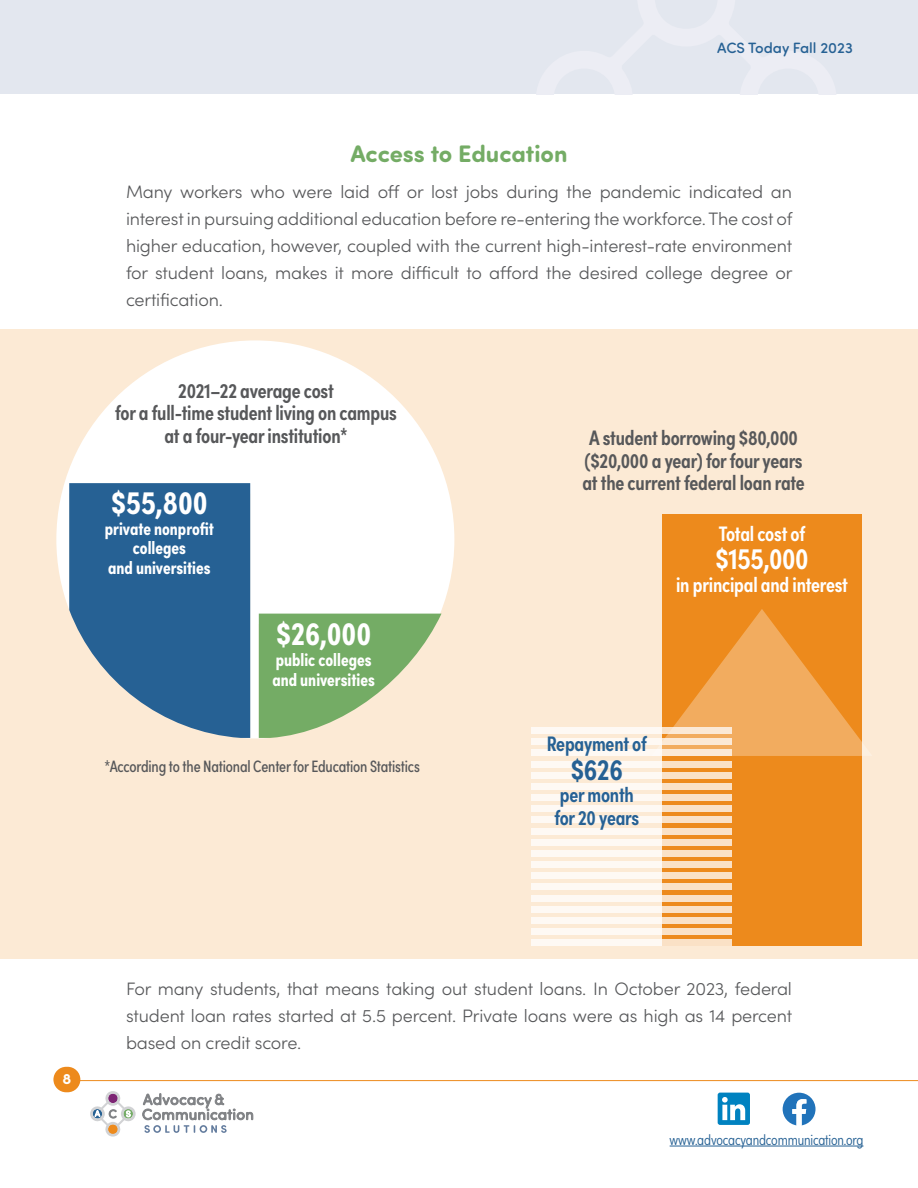
<style>
.page{position:relative;width:918px;height:1188px;background:#fff}
.page>*{position:absolute;margin:0;border:0;box-sizing:border-box;transform-origin:0 0}
.t1{font:700 33px "Sofia Pro Condensed";color:#fff}
.t2{font:600 30px "Sofia Pro Condensed";letter-spacing:-.01em;color:#fff}
.t3{font:600 30px "Sofia Pro Condensed";color:#266194}
.subhead_shading{font:700 24px "Sofia Pro Soft";color:#74ac65}
.t4{font:600 21px/22.5px "Sofia Pro Condensed";letter-spacing:-.01em;color:#57585a;text-align:center}
.t5{font:600 21px "Sofia Pro Condensed";letter-spacing:-.01em;color:#fff}
.t6{font:600 21px/22.5px "Sofia Pro Condensed";letter-spacing:-.01em;color:#266194}
.text{font:300 18px/27px "Sofia Pro";letter-spacing:-.01em;color:#57585a;text-align:justify}
.t7{font:700 18px/19.5px "Sofia Pro Condensed";color:#fff;text-align:center}
.t8{font:16.5px "Sofia Pro Condensed";letter-spacing:-.01em;color:#57585a}
.t9{font:300 15px "Sofia Pro Condensed";letter-spacing:-.01em;color:#266194}
.t10{font:500 15px "Sofia Pro Soft";color:#266194}
.t11{font:700 15px "Sofia Pro Soft";color:#fff}
</style>
<div class="page">
<div style="left:0;top:0;width:918px;height:94px;background:#e3e7ef"></div>
<hr style="left:75px;top:1080px;width:843px;height:1px;background:#ed8a1c">
<div style="left:53px;top:1067px;width:27px;height:25px;background:#ed8a1c;border-radius:13px"></div>
<svg style="left:143px;top:1093px;width:110px;height:40px"></svg>
<svg style="left:90px;top:1091px;width:46px;height:46px"></svg>
<hr style="left:670px;top:1146px;width:193px;height:1px;background:#266194">
<svg style="left:783px;top:1093px;width:33px;height:33px"></svg>
<svg style="left:718px;top:1093px;width:32px;height:32px"></svg>
<div style="left:0;top:329px;width:918px;height:629px;background:#fcead5"></div>
<div style="left:662px;top:514px;width:200px;height:432px;background:#ed8a1c"></div>
<div style="left:531px;top:739px;width:201px;height:6px;background:#fef9f4"></div>
<div style="left:531px;top:728px;width:201px;height:6px;background:#fef9f4"></div>
<svg style="left:531px;top:761px;width:201px;height:6px"></svg>
<svg style="left:531px;top:772px;width:201px;height:6px"></svg>
<div style="left:531px;top:750px;width:201px;height:6px;background:#fef9f4"></div>
<svg style="left:531px;top:795px;width:201px;height:6px"></svg>
<svg style="left:531px;top:783px;width:201px;height:7px"></svg>
<svg style="left:531px;top:817px;width:201px;height:6px"></svg>
<svg style="left:531px;top:828px;width:201px;height:6px"></svg>
<svg style="left:531px;top:806px;width:201px;height:6px"></svg>
<svg style="left:531px;top:850px;width:201px;height:7px"></svg>
<svg style="left:531px;top:839px;width:201px;height:6px"></svg>
<svg style="left:531px;top:873px;width:201px;height:6px"></svg>
<svg style="left:531px;top:884px;width:201px;height:6px"></svg>
<svg style="left:531px;top:862px;width:201px;height:6px"></svg>
<svg style="left:531px;top:906px;width:201px;height:6px"></svg>
<svg style="left:531px;top:895px;width:201px;height:6px"></svg>
<svg style="left:531px;top:929px;width:201px;height:6px"></svg>
<svg style="left:531px;top:940px;width:201px;height:6px"></svg>
<svg style="left:531px;top:917px;width:201px;height:7px"></svg>
<svg style="left:651px;top:609px;width:221px;height:147px"></svg>
<svg style="left:56px;top:340px;width:398px;height:398px;fill:#fff"></svg>
<svg style="left:259px;top:614px;width:183px;height:124px"></svg>
<svg style="left:69px;top:483px;width:181px;height:255px;background:#44749d"></svg>
<p class="t10" style="left:717px;top:37px;width:137px">ACS Today Fall 2023</p>
<p class="subhead_shading" style="left:350px;top:136px;width:219px">Access to Education</p>
<p class="text" style="left:126px;top:177px;width:668px">Many workers who were laid off or lost jobs during the pandemic indicated an interest in pursuing additional education before re-entering the workforce. The cost of higher education, however, coupled with the current high-interest-rate environment for student loans, makes it more difficult to afford the desired college degree or certification.</p>
<p class="t4" style="left:115px;top:378px;width:283px">2021–22 average cost<br>for a full-time student living on campus at a four-year institution*</p>
<p class="t1" style="left:111px;top:477px;width:98px">$55,800</p>
<p class="t7" style="left:105px;top:517px;width:111px">private nonprofit colleges<br>and universities</p>
<p class="t1" style="left:276px;top:608px;width:97px">$26,000</p>
<p class="t7" style="left:272px;top:649px;width:104px;text-align:left">public colleges and universities</p>
<p class="t8" style="left:105px;top:754px;width:317px">*According to the National Center for Education Statistics</p>
<p class="t4" style="left:582px;top:425px;width:224px">A student borrowing $80,000 ($20,000 a year) for four years at the current federal loan rate</p>
<p class="t5" style="left:719px;top:518px;width:88px">Total cost of</p>
<p class="t2" style="left:715px;top:536px;width:95px">$155,000</p>
<p class="t5" style="left:676px;top:569px;width:173px">in principal and interest</p>
<p class="t6" style="left:547px;top:731px;width:102px">Repayment of</p>
<p class="t3" style="left:571px;top:747px;width:54px">$626</p>
<p class="t6" style="left:554px;top:782px;width:86px">per month for 20 years</p>
<p class="t11" style="left:62px;top:1068px;width:10px">8</p>
<p class="text" style="left:126px;top:974px;width:668px">For many students, that means taking out student loans. In October 2023, federal student loan rates started at 5.5 percent. Private loans were as high as 14 percent based on credit score.</p>
<p class="t9" style="left:670px;top:1128px;width:195px">www.advocacyandcommunication.org</p>
</div>
